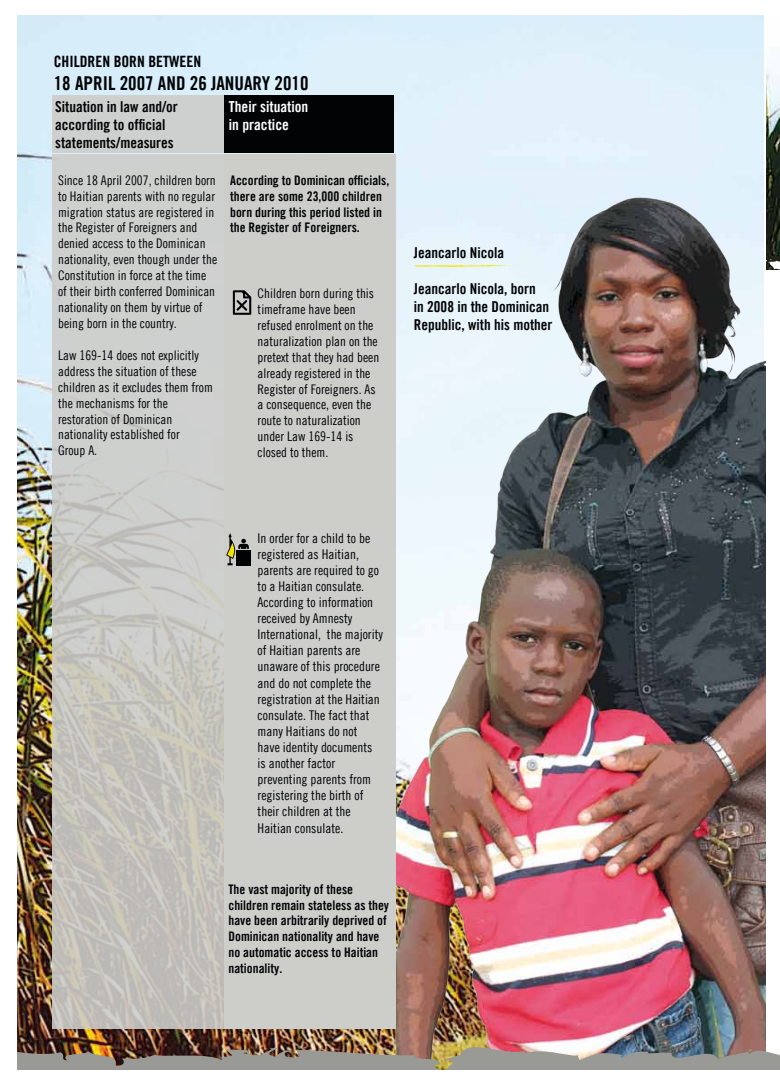
<style>
.page{position:relative;width:780px;height:1088px;background:#fff}
.page>*{position:absolute;margin:0;border:0;box-sizing:border-box;transform-origin:0 0}
.t1{font:19.12px "Amnesty Trade Gothic Bd Cn 20";color:#000204}
.t2{font:15.62px "Amnesty Trade Gothic Bd Cn 20";color:#000204}
.t3{font:15.25px/18.2px "Amnesty Trade Gothic Bd Cn 20";color:#fff}
.t4{font:15px/18px "Amnesty Trade Gothic Bd Cn 20";color:#010305}
.t5{font:13.38px/16.1px "Amnesty Trade Gothic Cn 18";color:#010305}
.t6{font:13.25px/15.9px "Amnesty Trade Gothic Cn 18";color:#010305}
.t7{font:13.25px/15.9px "Amnesty Trade Gothic Bd Cn 20";color:#010305}
</style>
<div class="page">
<img style="left:18px;top:15px;width:745px;height:1018px">
<img style="left:327px;top:133px;width:438px;height:900px">
<div style="left:224px;top:155px;width:171px;height:874px;background:#cdcdca"></div>
<img style="left:766px;top:69px;width:14px;height:187px">
<svg style="left:52px;top:155px;width:171px;height:873px;background:#c9c8c4"></svg>
<div style="left:52px;top:95px;width:172px;height:58px;background:#cdcdca"></div>
<div style="left:225px;top:95px;width:169px;height:58px;background:#010305"></div>
<svg style="left:233px;top:290px;width:18px;height:25px"></svg>
<div style="left:236px;top:550px;width:15px;height:15px;background:#000204"></div>
<svg style="left:226px;top:533px;width:23px;height:32px"></svg>
<svg style="left:414px;top:265px;width:106px;height:3px"></svg>
<svg style="left:766px;top:256px;width:14px;height:14px"></svg>
<img style="left:18px;top:1033px;width:762px;height:36px">
<p class="t2" style="left:54px;top:52px;width:149px">CHILDREN BORN BETWEEN</p>
<h1 class="t1" style="left:54px;top:72px;width:256px">18 APRIL 2007 AND 26 JANUARY 2010</h1>
<p class="t4" style="left:55px;top:97px;width:124px">Situation in law and/or according to official statements/measures</p>
<p class="t6" style="left:58px;top:172px;width:161px">Since 18 April 2007, children born to Haitian parents with no regular migration status are registered in the Register of Foreigners and denied access to the Dominican nationality, even though under the<br>Constitution in force at the time of their birth conferred Dominican nationality on them by virtue of being born in the country.</p>
<p class="t6" style="left:58px;top:347px;width:156px">Law 169-14 does not explicitly address the situation of these children as it excludes them from the mechanisms for the restoration of Dominican nationality established for<br>Group A.</p>
<p class="t3" style="left:229px;top:97px;width:81px">Their situation in practice</p>
<p class="t7" style="left:230px;top:172px;width:161px">According to Dominican officials, there are some 23,000 children born during this period listed in the Register of Foreigners.</p>
<p class="t6" style="left:257px;top:285px;width:123px">Children born during this timeframe have been refused enrolment on the naturalization plan on the pretext that they had been already registered in the<br>Register of Foreigners. As a consequence, even the route to naturalization under Law 169-14 is closed to them.</p>
<p class="t4" style="left:414px;top:243px;width:92px">Jeancarlo Nicola</p>
<p class="t4" style="left:414px;top:280px;width:140px">Jeancarlo Nicola, born<br>in 2008 in the Dominican<br>Republic, with his mother</p>
<p class="t5" style="left:257px;top:530px;width:127px">In order for a child to be registered as Haitian, parents are required to go to a Haitian consulate.<br>According to information received by Amnesty<br>International, the majority of Haitian parents are unaware of this procedure and do not complete the registration at the Haitian consulate. The fact that many Haitians do not have identity documents is another factor preventing parents from registering the birth of their children at the<br>Haitian consulate.</p>
<p class="t7" style="left:228px;top:881px;width:162px">The vast majority of these children remain stateless as they have been arbitrarily deprived of<br>Dominican nationality and have no automatic access to Haitian nationality.</p>
</div>
